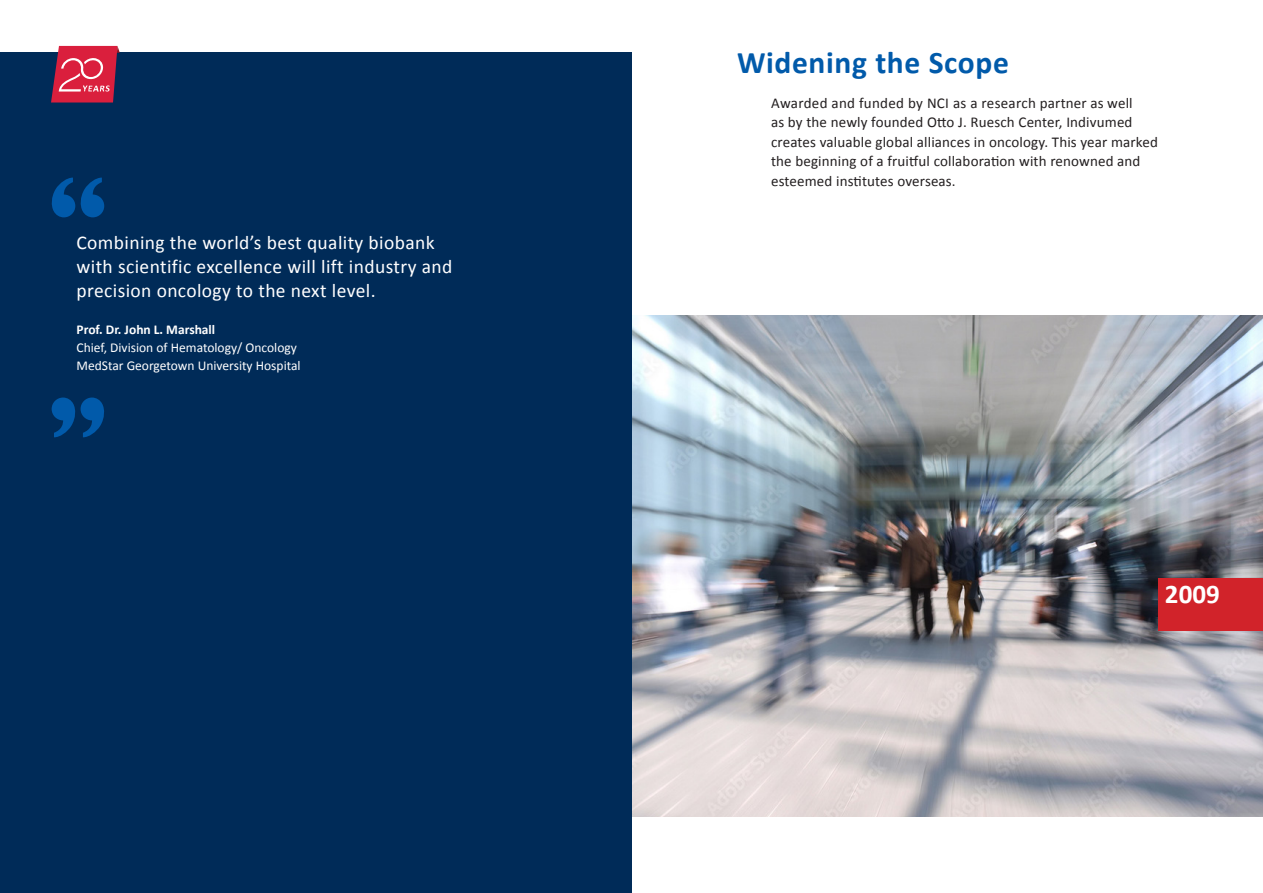
<style>
.page{position:relative;width:1263px;height:893px;background:#fff}
.page>*{position:absolute;margin:0;border:0;box-sizing:border-box;transform-origin:0 0}
.t1{font:700 31.5px "Calibri";letter-spacing:.02em;color:#015aaa}
.t2{font:700 27px "Calibri";color:#fff}
.t3{font:19.5px/24px "Calibri";letter-spacing:.02em;color:#fff}
.t4{font:15px/19.5px "Calibri";letter-spacing:.01em;color:#231f20}
.t5{font:13.5px/18px "Calibri";color:#fff}
.t6{font:700 13.5px "Calibri";color:#fff}
</style>
<div class="page">
<img style="left:631px;top:316px;width:632px;height:500px">
<div style="left:0;top:53px;width:631px;height:840px;background:#002b58"></div>
<svg style="left:51px;top:46px;width:69px;height:57px;background:#c33754"></svg>
<div style="left:1158px;top:578px;width:105px;height:52px;background:#d1232a"></div>
<svg style="left:52px;top:398px;width:52px;height:39px"></svg>
<svg style="left:51px;top:177px;width:53px;height:40px"></svg>
<h3 class="t3" style="left:77px;top:231px;width:377px">Combining the world’s best quality biobank with scientific excellence will lift industry and precision oncology to the next level.</h3>
<p class="t6" style="left:77px;top:321px;width:140px">Prof. Dr. John L. Marshall</p>
<p class="t5" style="left:77px;top:339px;width:226px">Chief, Division of Hematology/ Oncology<br>MedStar Georgetown University Hospital</p>
<h1 class="t1" style="left:737px;top:43px;width:273px">Widening the Scope</h1>
<p class="t4" style="left:771px;top:93px;width:388px">Awarded and funded by NCI as a research partner as well<br>as by the newly founded Otto J. Ruesch Center, Indivumed creates valuable global alliances in oncology. This year marked the beginning of a fruitful collaboration with renowned and esteemed institutes overseas.</p>
<h2 class="t2" style="left:1165px;top:577px;width:56px">2009</h2>
</div>
